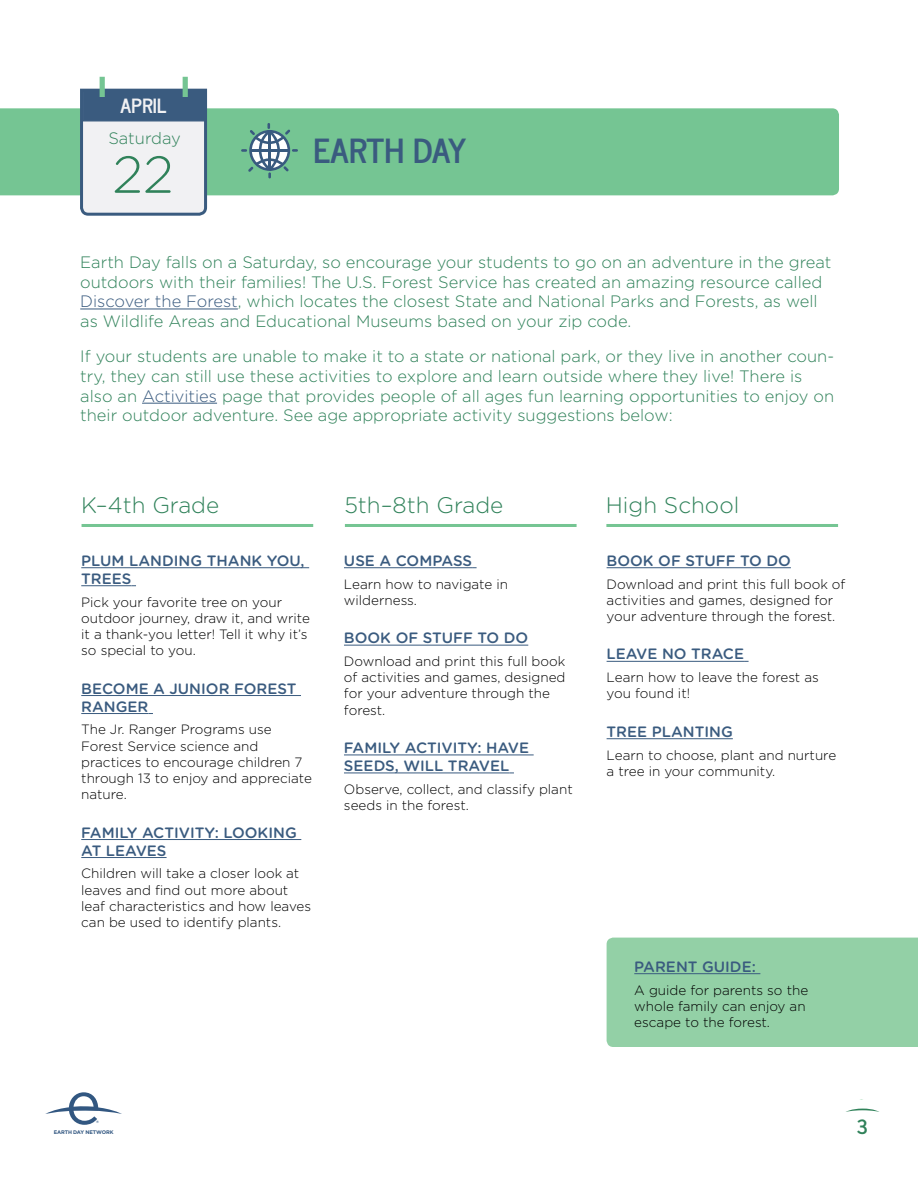
<style>
.page{position:relative;width:918px;height:1188px;background:#fff}
.page>*{position:absolute;margin:0;border:0;box-sizing:border-box;transform-origin:0 0}
.t1{font:300 51.9px "Gotham Rounded";color:#30825a}
.t2{font:700 33px "News Cycle";color:#3a5b7f}
.t3{font:300 22.5px "Gotham Rounded";color:#30825a}
.t4{font:700 19.5px "News Cycle";color:#f1f1f3}
.t5{font:700 19.5px "News Cycle";color:#30825a}
.t6{font:300 16.5px/19.8px "Gotham";color:#30825a}
.t7{font:300 16.5px "Gotham Rounded";color:#30825a}
.t8{font:500 15px/18px "Gotham Rounded";color:#3a5b7f}
.t9{font:300 13.5px/16.2px "Gotham";color:#000}
.t10{font:700 5.25px "Gotham";letter-spacing:-.025em;color:#325781}
.t11{font:700 3.45px "Gotham";color:#325781}
.s1{color:#3a5b7f}
</style>
<div class="page">
<svg style="left:45px;top:1092px;width:77px;height:33px"></svg>
<svg style="left:846px;top:1109px;width:33px;height:3px"></svg>
<div style="left:0;top:108px;width:839px;height:87px;background:#75c593"></div>
<div style="left:607px;top:938px;width:311px;height:109px;background:#93d0a6"></div>
<svg style="left:79px;top:87px;width:130px;height:129px"></svg>
<div style="left:82px;top:91px;width:123px;height:30px;background:#3a5b7f"></div>
<div style="left:100px;top:77px;width:5px;height:20px;background:#75c593"></div>
<div style="left:183px;top:77px;width:5px;height:20px;background:#75c593"></div>
<hr style="left:80px;top:309px;width:158px;height:1px;background:#3a5b7f">
<hr style="left:142px;top:403px;width:75px;height:1px;background:#3a5b7f">
<hr style="left:81px;top:567px;width:228px;height:1px;background:#3a5b7f">
<hr style="left:81px;top:585px;width:51px;height:1px;background:#3a5b7f">
<hr style="left:81px;top:695px;width:220px;height:1px;background:#3a5b7f">
<hr style="left:81px;top:713px;width:67px;height:1px;background:#3a5b7f">
<hr style="left:81px;top:839px;width:220px;height:1px;background:#3a5b7f">
<hr style="left:81px;top:857px;width:86px;height:1px;background:#3a5b7f">
<hr style="left:344px;top:567px;width:128px;height:1px;background:#3a5b7f">
<hr style="left:344px;top:645px;width:184px;height:1px;background:#3a5b7f">
<hr style="left:344px;top:755px;width:190px;height:1px;background:#3a5b7f">
<hr style="left:344px;top:773px;width:165px;height:1px;background:#3a5b7f">
<hr style="left:607px;top:567px;width:184px;height:1px;background:#3a5b7f">
<hr style="left:607px;top:661px;width:137px;height:1px;background:#3a5b7f">
<hr style="left:607px;top:738px;width:126px;height:1px;background:#3a5b7f">
<hr style="left:634px;top:973px;width:126px;height:1px;background:#3a5b7f">
<hr style="left:82px;top:524px;width:231px;height:3px;background:#75c593">
<hr style="left:345px;top:524px;width:232px;height:3px;background:#75c593">
<hr style="left:606px;top:524px;width:232px;height:3px;background:#75c593">
<svg style="left:241px;top:123px;width:57px;height:55px;background:#7aaf9e"></svg>
<h3 class="t4" style="left:120px;top:88px;width:48px">APRIL</h3>
<p class="t7" style="left:108px;top:129px;width:74px">Saturday</p>
<h1 class="t1" style="left:112px;top:146px;width:63px">22</h1>
<h2 class="t2" style="left:313px;top:122px;width:155px">EARTH DAY</h2>
<p class="t6" style="left:80px;top:252px;width:753px">Earth Day falls on a Saturday, so encourage your students to go on an adventure in the great outdoors with their families! The U.S. Forest Service has created an amazing resource called <span class="s1">Discover the Forest</span>, which locates the closest State and National Parks and Forests, as well as Wildlife Areas and Educational Museums based on your zip code.</p>
<p class="t6" style="left:80px;top:346px;width:755px">If your students are unable to make it to a state or national park, or they live in another coun&shy;try, they can still use these activities to explore and learn outside where they live! There is also an <span class="s1">Activities</span> page that provides people of all ages fun learning opportunities to enjoy on their outdoor adventure. See age appropriate activity suggestions below:</p>
<h3 class="t3" style="left:81px;top:493px;width:140px">K–4th Grade</h3>
<h3 class="t3" style="left:344px;top:493px;width:160px">5th–8th Grade</h3>
<h3 class="t3" style="left:606px;top:493px;width:135px">High School</h3>
<p class="t8" style="left:81px;top:551px;width:225px">PLUM LANDING THANK YOU,<br>TREES</p>
<p class="t9" style="left:81px;top:593px;width:230px">Pick your favorite tree on your outdoor journey, draw it, and write it a thank-you letter! Tell it why it’s so special to you.</p>
<p class="t8" style="left:81px;top:679px;width:217px">BECOME A JUNIOR FOREST<br>RANGER</p>
<p class="t9" style="left:81px;top:721px;width:232px">The Jr. Ranger Programs use<br>Forest Service science and practices to encourage children 7 through 13 to enjoy and appreciate nature.</p>
<p class="t8" style="left:81px;top:823px;width:217px">FAMILY ACTIVITY: LOOKING<br>AT LEAVES</p>
<p class="t9" style="left:81px;top:865px;width:231px">Children will take a closer look at leaves and find out more about leaf characteristics and how leaves can be used to identify plants.</p>
<p class="t8" style="left:344px;top:551px;width:130px">USE A COMPASS</p>
<p class="t9" style="left:344px;top:575px;width:166px">Learn how to navigate in wilderness.</p>
<p class="t8" style="left:344px;top:629px;width:186px">BOOK OF STUFF TO DO</p>
<p class="t9" style="left:344px;top:653px;width:223px">Download and print this full book of activities and games, designed for your adventure through the forest.</p>
<p class="t8" style="left:344px;top:739px;width:187px">FAMILY ACTIVITY: HAVE<br>SEEDS, WILL TRAVEL</p>
<p class="t9" style="left:344px;top:781px;width:230px">Observe, collect, and classify plant seeds in the forest.</p>
<p class="t8" style="left:607px;top:551px;width:186px">BOOK OF STUFF TO DO</p>
<p class="t9" style="left:607px;top:575px;width:240px">Download and print this full book of activities and games, designed for your adventure through the forest.</p>
<p class="t8" style="left:607px;top:645px;width:139px">LEAVE NO TRACE</p>
<p class="t9" style="left:607px;top:669px;width:214px">Learn how to leave the forest as you found it!</p>
<p class="t8" style="left:607px;top:722px;width:128px">TREE PLANTING</p>
<p class="t9" style="left:607px;top:746px;width:231px">Learn to choose, plant and nurture a tree in your community.</p>
<p class="t8" style="left:634px;top:957px;width:123px">PARENT GUIDE:</p>
<p class="t9" style="left:634px;top:981px;width:175px">A guide for parents so the whole family can enjoy an escape to the forest.</p>
<p class="t11" style="left:96px;top:1120px;width:4px">®</p>
<p class="t10" style="left:54px;top:1130px;width:61px">EARTH DAY NETWORK</p>
<h3 class="t5" style="left:857px;top:1110px;width:13px">3</h3>
</div>
